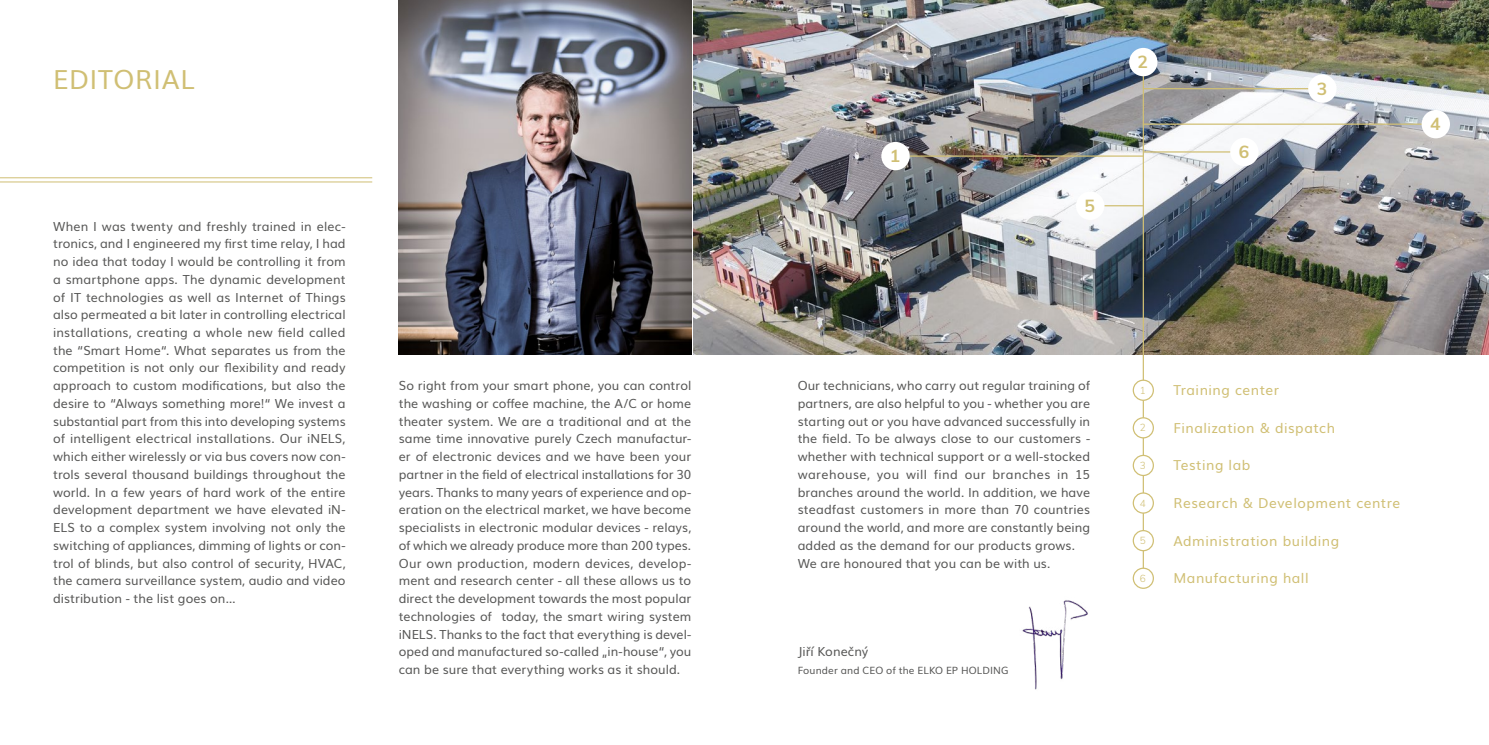
<style>
.page{position:relative;width:1489px;height:745px;background:#fff}
.page>*{position:absolute;margin:0;border:0;box-sizing:border-box;transform-origin:0 0}
.t1{font:26.25px "Muli";letter-spacing:.03em;color:#d0bf74}
.t2{font:700 17.5px "Muli";color:#d0bf74}
.t3{font:13.75px "Muli";letter-spacing:.04em;color:#d0bf74}
.t4{font:12.5px/17.8px "Muli";letter-spacing:.005em;color:#575756;text-align:justify}
.t5{font:10px "Muli";letter-spacing:.01em;color:#575756}
.t6{font:300 10px "Muli";color:#d0bf74}
</style>
<div class="page">
<hr style="left:0;top:177px;width:372px;height:1px;background:#d0bf74">
<hr style="left:0;top:181px;width:372px;height:1px;background:#d0bf74">
<img style="left:1022px;top:600px;width:66px;height:90px">
<img style="left:399px;top:0;width:292px;height:354px">
<img style="left:693px;top:0;width:795px;height:354px">
<hr style="left:1142px;top:62px;width:1px;height:516px;background:#d0bf74">
<hr style="left:1104px;top:205px;width:39px;height:1px;background:#d0bf74">
<hr style="left:909px;top:155px;width:234px;height:2px;background:#d0bf74">
<hr style="left:1143px;top:151px;width:88px;height:1px;background:#d0bf74">
<hr style="left:1143px;top:88px;width:166px;height:1px;background:#d0bf74">
<hr style="left:1143px;top:123px;width:279px;height:2px;background:#d0bf74">
<div style="left:1133px;top:380px;width:20px;height:20px;background:#fff;border-radius:50%"></div>
<div style="left:1132px;top:379px;width:21px;height:21px;border:1px solid #d0bf74;border-radius:50%"></div>
<div style="left:1133px;top:568px;width:20px;height:20px;background:#fff;border-radius:50%"></div>
<div style="left:1132px;top:567px;width:21px;height:21px;border:1px solid #d0bf74;border-radius:50%"></div>
<div style="left:1133px;top:530px;width:20px;height:20px;background:#fff;border-radius:50%"></div>
<div style="left:1132px;top:529px;width:21px;height:22px;border:1px solid #d0bf74;border-radius:50%"></div>
<div style="left:1133px;top:492px;width:20px;height:20px;background:#fff;border-radius:50%"></div>
<div style="left:1132px;top:492px;width:21px;height:21px;border:1px solid #d0bf74;border-radius:50%"></div>
<div style="left:1133px;top:455px;width:20px;height:20px;background:#fff;border-radius:50%"></div>
<div style="left:1132px;top:454px;width:21px;height:22px;border:1px solid #d0bf74;border-radius:50%"></div>
<div style="left:1133px;top:417px;width:20px;height:20px;background:#fff;border-radius:50%"></div>
<div style="left:1132px;top:417px;width:21px;height:21px;border:1px solid #d0bf74;border-radius:50%"></div>
<div style="left:881px;top:142px;width:28px;height:28px;background:#fff;border-radius:50%"></div>
<div style="left:1230px;top:138px;width:28px;height:28px;background:#fff;border-radius:50%"></div>
<div style="left:1075px;top:191px;width:29px;height:29px;background:#fff;border-radius:50%"></div>
<div style="left:1307px;top:74px;width:29px;height:29px;background:#fff;border-radius:50%"></div>
<div style="left:1421px;top:110px;width:28px;height:28px;background:#fff;border-radius:50%"></div>
<div style="left:1129px;top:48px;width:28px;height:28px;background:#fff;border-radius:50%"></div>
<h1 class="t1" style="left:53px;top:58px;width:143px">EDITORIAL</h1>
<p class="t4" style="left:53px;top:216px;width:294px">When I was twenty and freshly trained in elec&shy;tronics, and I engineered my first time relay, I had no idea that today I would be controlling it from a smartphone apps. The dynamic development of IT technologies as well as Internet of Things also permeated a bit later in controlling electrical installations, creating a whole new field called the “Smart Home“. What separates us from the competition is not only our flexibility and ready approach to custom modifications, but also the desire to “Always something more!“ We invest a substantial part from this into developing systems of intelligent electrical installations. Our iNELS, which either wirelessly or via bus covers now con&shy;trols several thousand buildings throughout the world. In a few years of hard work of the entire development department we have elevated iN-ELS to a complex system involving not only the switching of appliances, dimming of lights or con&shy;trol of blinds, but also control of security, HVAC, the camera surveillance system, audio and video distribution - the list goes on…</p>
<h2 class="t2" style="left:1137px;top:49px;width:12px">2</h2>
<h2 class="t2" style="left:889px;top:143px;width:12px">1</h2>
<h2 class="t2" style="left:1238px;top:139px;width:12px">6</h2>
<h2 class="t2" style="left:1084px;top:193px;width:12px">5</h2>
<h2 class="t2" style="left:1316px;top:76px;width:12px">3</h2>
<h2 class="t2" style="left:1429px;top:111px;width:12px">4</h2>
<p class="t4" style="left:399px;top:375px;width:294px">So right from your smart phone, you can control the washing or coffee machine, the A/C or home theater system. We are a traditional and at the same time innovative purely Czech manufactur&shy;er of electronic devices and we have been your partner in the field of electrical installations for 30 years. Thanks to many years of experience and op&shy;eration on the electrical market, we have become specialists in electronic modular devices - relays, of which we already produce more than 200 types.<br>Our own production, modern devices, develop&shy;ment and research center - all these allows us to direct the development towards the most popular technologies of today, the smart wiring system iNELS. Thanks to the fact that everything is devel&shy;oped and manufactured so-called „in-house“, you can be sure that everything works as it should.</p>
<p class="t4" style="left:797px;top:375px;width:294px;text-align:left">Our technicians, who carry out regular training of partners, are also helpful to you - whether you are starting out or you have advanced successfully in the field. To be always close to our customers - whether with technical support or a well-stocked warehouse, you will find our branches in 15 branches around the world. In addition, we have steadfast customers in more than 70 countries around the world, and more are constantly being added as the demand for our products grows.<br>We are honoured that you can be with us.</p>
<p class="t3" style="left:1173px;top:378px;width:107px">Training center</p>
<p class="t6" style="left:1139px;top:382px;width:7px">1</p>
<p class="t3" style="left:1173px;top:416px;width:163px">Finalization &amp; dispatch</p>
<p class="t3" style="left:1173px;top:454px;width:78px">Testing lab</p>
<p class="t3" style="left:1173px;top:491px;width:228px">Research &amp; Development centre</p>
<p class="t3" style="left:1173px;top:529px;width:167px">Administration building</p>
<p class="t3" style="left:1173px;top:566px;width:137px">Manufacturing hall</p>
<p class="t6" style="left:1139px;top:420px;width:7px">2</p>
<p class="t6" style="left:1139px;top:458px;width:7px">3</p>
<p class="t6" style="left:1139px;top:495px;width:7px">4</p>
<p class="t6" style="left:1139px;top:533px;width:7px">5</p>
<p class="t6" style="left:1139px;top:570px;width:7px">6</p>
<p class="t4" style="left:797px;top:641px;width:72px">Jiří Konečný</p>
<p class="t5" style="left:797px;top:661px;width:212px">Founder and CEO of the ELKO EP HOLDING</p>
</div>
